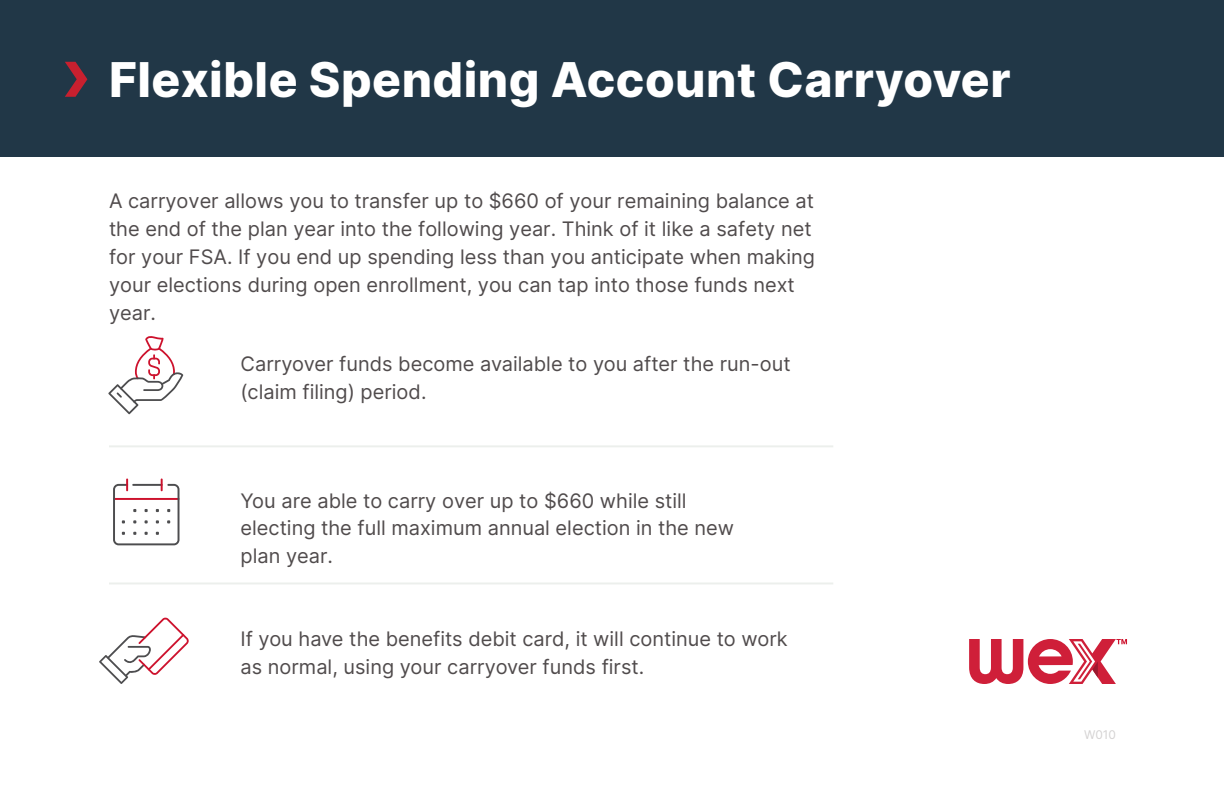
<style>
.page{position:relative;width:1224px;height:792px;background:#fff}
.page>*{position:absolute;margin:0;border:0;box-sizing:border-box;transform-origin:0 0}
.t1{font:800 48px "Inter";letter-spacing:.01em;color:#fff}
.t2{font:20px/28px "Inter";color:#504b4c}
.t3{font:12px "Inter";color:#d4d2d2}
</style>
<div class="page">
<div style="left:0;top:0;width:1224px;height:157px;background:#213747"></div>
<hr style="left:109px;top:582px;width:724px;height:2px;background:#b6c0b5">
<hr style="left:109px;top:445px;width:724px;height:2px;background:#b6c0b5">
<svg style="left:108px;top:336px;width:75px;height:78px"></svg>
<svg style="left:113px;top:479px;width:67px;height:66px"></svg>
<svg style="left:99px;top:617px;width:90px;height:67px"></svg>
<svg style="left:65px;top:62px;width:22px;height:35px"></svg>
<svg style="left:969px;top:639px;width:158px;height:45px"></svg>
<h1 class="t1" style="left:109px;top:43px;width:903px">Flexible Spending Account Carryover</h1>
<p class="t2" style="left:109px;top:186px;width:708px">A carryover allows you to transfer up to $660 of your remaining balance at the end of the plan year into the following year. Think of it like a safety net for your FSA. If you end up spending less than you anticipate when making your elections during open enrollment, you can tap into those funds next year.</p>
<p class="t2" style="left:241px;top:349px;width:552px">Carryover funds become available to you after the run-out (claim filing) period.</p>
<p class="t2" style="left:241px;top:486px;width:495px">You are able to carry over up to $660 while still electing the full maximum annual election in the new plan year.</p>
<p class="t2" style="left:241px;top:625px;width:549px">If you have the benefits debit card, it will continue to work as normal, using your carryover funds first.</p>
<p class="t3" style="left:1084px;top:726px;width:33px">W010</p>
</div>
